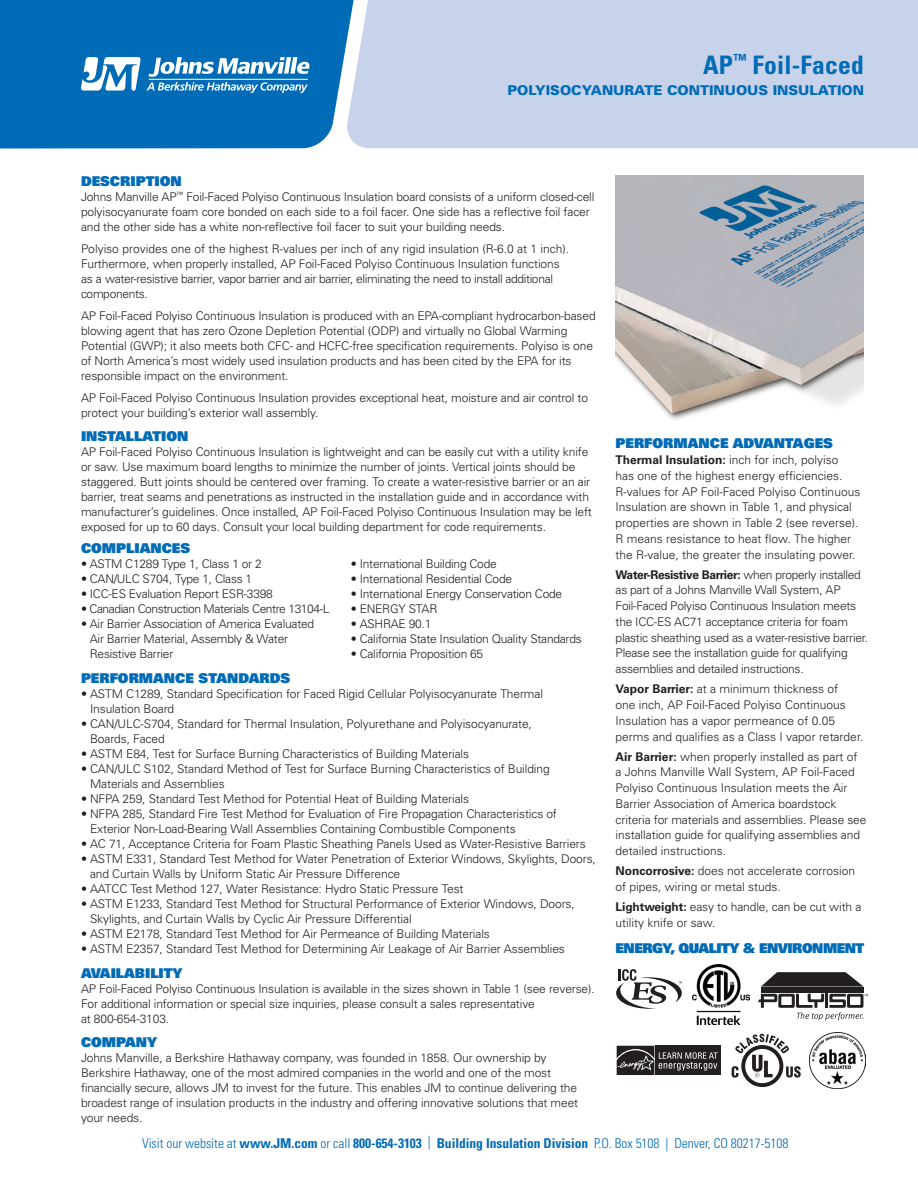
<style>
.page{position:relative;width:918px;height:1188px;background:#fff}
.page>*{position:absolute;margin:0;border:0;box-sizing:border-box;transform-origin:0 0}
.t1{font:700 condensed 25.5px "Univers";letter-spacing:.01em;color:#006bb6}
.t2{font:300 condensed 13.5px "Univers";color:#006bb6}
.t3{font:900 13.5px "Univers";color:#006bb6}
.t4{font:900 13.5px "Univers";color:#006bb6}
.t5{font:900 13.5px "Univers";letter-spacing:-.035em;color:#006bb6}
.t6{font:300 12px/15px "Univers";letter-spacing:-.01em;color:#231f20}
.t7{font:300 12px "Univers";letter-spacing:-.035em;color:#231f20}
.s1{font-weight:700}
</style>
<div class="page">
<img style="left:616px;top:176px;width:248px;height:244px">
<div style="left:0;top:0;width:346px;height:149px;background:#006bb6"></div>
<div style="left:346px;top:0;width:572px;height:148px;background:#c6d3eb"></div>
<svg style="left:81px;top:57px;width:228px;height:36px"></svg>
<hr style="left:149px;top:79px;width:159px;height:1px;background:#fff">
<svg style="left:616px;top:969px;width:66px;height:40px"></svg>
<img style="left:692px;top:964px;width:58px;height:60px">
<svg style="left:761px;top:972px;width:103px;height:15px"></svg>
<div style="left:761px;top:987px;width:103px;height:6px;background:#231f20"></div>
<svg style="left:758px;top:994px;width:110px;height:27px"></svg>
<img style="left:809px;top:1032px;width:56px;height:56px">
<svg style="left:616px;top:1045px;width:105px;height:30px"></svg>
<div style="left:656px;top:1046px;width:65px;height:29px;background:#231f20"></div>
<svg style="left:617px;top:1046px;width:101px;height:29px"></svg>
<svg style="left:741px;top:1045px;width:42px;height:42px"></svg>
<div style="left:745px;top:1049px;width:34px;height:34px;background:#fff;border-radius:50%"></div>
<svg style="left:732px;top:1034px;width:69px;height:44px"></svg>
<p class="t1" style="left:703px;top:50px;width:162px">AP<sup>™</sup> Foil-Faced</p>
<p class="t4" style="left:508px;top:82px;width:358px">POLYISOCYANURATE CONTINUOUS INSULATION</p>
<p class="t3" style="left:81px;top:173px;width:102px">DESCRIPTION</p>
<p class="t6" style="left:81px;top:190px;width:515px">Johns Manville AP<sup>™</sup> Foil-Faced Polyiso Continuous Insulation board consists of a uniform closed-cell polyisocyanurate foam core bonded on each side to a foil facer. One side has a reflective foil facer and the other side has a white non-reflective foil facer to suit your building needs.</p>
<p class="t6" style="left:81px;top:241px;width:490px">Polyiso provides one of the highest R-values per inch of any rigid insulation (R-6.0 at 1 inch).<br>Furthermore, when properly installed, AP Foil-Faced Polyiso Continuous Insulation functions as a water-resistive barrier, vapor barrier and air barrier, eliminating the need to install additional components.</p>
<p class="t6" style="left:81px;top:308px;width:516px">AP Foil-Faced Polyiso Continuous Insulation is produced with an EPA-compliant hydrocarbon-based blowing agent that has zero Ozone Depletion Potential (ODP) and virtually no Global Warming Potential (GWP); it also meets both CFC- and HCFC-free specification requirements. Polyiso is one of North America’s most widely used insulation products and has been cited by the EPA for its responsible impact on the environment.</p>
<p class="t6" style="left:81px;top:390px;width:509px">AP Foil-Faced Polyiso Continuous Insulation provides exceptional heat, moisture and air control to protect your building’s exterior wall assembly.</p>
<p class="t3" style="left:81px;top:428px;width:109px">INSTALLATION</p>
<p class="t6" style="left:81px;top:445px;width:512px">AP Foil-Faced Polyiso Continuous Insulation is lightweight and can be easily cut with a utility knife or saw. Use maximum board lengths to minimize the number of joints. Vertical joints should be staggered. Butt joints should be centered over framing. To create a water-resistive barrier or an air barrier, treat seams and penetrations as instructed in the installation guide and in accordance with manufacturer’s guidelines. Once installed, AP Foil-Faced Polyiso Continuous Insulation may be left exposed for up to 60 days. Consult your local building department for code requirements.</p>
<p class="t3" style="left:616px;top:435px;width:219px">PERFORMANCE ADVANTAGES</p>
<p class="t6" style="left:616px;top:452px;width:246px;line-height:15.8px"><span class="s1">Thermal Insulation:</span> inch for inch, polyiso<br>has one of the highest energy efficiencies.<br>R-values for AP Foil-Faced Polyiso Continuous Insulation are shown in Table 1, and physical properties are shown in Table 2 (see reverse).<br>R means resistance to heat flow. The higher the R-value, the greater the insulating power.</p>
<p class="t6" style="left:616px;top:567px;width:254px;line-height:15.8px"><span class="s1">Water-Resistive Barrier:</span> when properly installed as part of a Johns Manville Wall System, AP Foil-Faced Polyiso Continuous Insulation meets the ICC-ES AC71 acceptance criteria for foam plastic sheathing used as a water-resistive barrier.<br>Please see the installation guide for qualifying assemblies and detailed instructions.</p>
<p class="t6" style="left:616px;top:681px;width:249px;line-height:15.8px"><span class="s1">Vapor Barrier:</span> at a minimum thickness of<br>one inch, AP Foil-Faced Polyiso Continuous Insulation has a vapor permeance of 0.05 perms and qualifies as a Class I vapor retarder.</p>
<p class="t6" style="left:616px;top:748px;width:252px;line-height:15.8px"><span class="s1">Air Barrier:</span> when properly installed as part of<br>a Johns Manville Wall System, AP Foil-Faced Polyiso Continuous Insulation meets the Air Barrier Association of America boardstock criteria for materials and assemblies. Please see installation guide for qualifying assemblies and detailed instructions.</p>
<p class="t6" style="left:616px;top:863px;width:241px;line-height:15.8px"><span class="s1">Noncorrosive:</span> does not accelerate corrosion of pipes, wiring or metal studs.</p>
<p class="t6" style="left:616px;top:899px;width:247px;line-height:15.8px"><span class="s1">Lightweight:</span> easy to handle, can be cut with a utility knife or saw.</p>
<p class="t5" style="left:616px;top:939px;width:250px">ENERGY, QUALITY &amp; ENVIRONMENT</p>
<p class="t3" style="left:81px;top:540px;width:111px">COMPLIANCES</p>
<p class="t6" style="left:81px;top:557px;width:182px">• ASTM C1289 Type 1, Class 1 or 2</p>
<p class="t6" style="left:81px;top:572px;width:173px">• CAN/ULC S704, Type 1, Class 1</p>
<p class="t6" style="left:81px;top:587px;width:193px">• ICC-ES Evaluation Report ESR-3398</p>
<p class="t7" style="left:81px;top:602px;width:250px">• Canadian Construction Materials Centre 13104-L</p>
<p class="t6" style="left:90px;top:617px;width:226px;text-indent:-9px">• Air Barrier Association of America Evaluated<br>Air Barrier Material, Assembly &amp; Water<br>Resistive Barrier</p>
<p class="t6" style="left:351px;top:557px;width:148px">• International Building Code</p>
<p class="t6" style="left:351px;top:572px;width:163px">• International Residential Code</p>
<p class="t6" style="left:351px;top:587px;width:213px">• International Energy Conservation Code</p>
<p class="t6" style="left:351px;top:602px;width:88px">• ENERGY STAR</p>
<p class="t6" style="left:351px;top:617px;width:82px">• ASHRAE 90.1</p>
<p class="t6" style="left:351px;top:632px;width:232px">• California State Insulation Quality Standards</p>
<p class="t6" style="left:351px;top:647px;width:134px">• California Proposition 65</p>
<p class="t3" style="left:81px;top:669px;width:211px">PERFORMANCE STANDARDS</p>
<p class="t6" style="left:90px;top:686px;width:454px;text-indent:-9px">• ASTM C1289, Standard Specification for Faced Rigid Cellular Polyisocyanurate Thermal<br>Insulation Board</p>
<p class="t6" style="left:90px;top:716px;width:443px;text-indent:-9px">• CAN/ULC-S704, Standard for Thermal Insulation, Polyurethane and Polyisocyanurate,<br>Boards, Faced</p>
<p class="t6" style="left:81px;top:746px;width:390px">• ASTM E84, Test for Surface Burning Characteristics of Building Materials</p>
<p class="t6" style="left:90px;top:761px;width:461px;text-indent:-9px">• CAN/ULC S102, Standard Method of Test for Surface Burning Characteristics of Building<br>Materials and Assemblies</p>
<p class="t6" style="left:81px;top:791px;width:390px">• NFPA 259, Standard Test Method for Potential Heat of Building Materials</p>
<p class="t6" style="left:90px;top:806px;width:468px;text-indent:-9px">• NFPA 285, Standard Fire Test Method for Evaluation of Fire Propagation Characteristics of<br>Exterior Non-Load-Bearing Wall Assemblies Containing Combustible Components</p>
<p class="t6" style="left:81px;top:836px;width:506px">• AC 71, Acceptance Criteria for Foam Plastic Sheathing Panels Used as Water-Resistive Barriers</p>
<p class="t6" style="left:90px;top:851px;width:507px;text-indent:-9px">• ASTM E331, Standard Test Method for Water Penetration of Exterior Windows, Skylights, Doors, and Curtain Walls by Uniform Static Air Pressure Difference</p>
<p class="t6" style="left:81px;top:881px;width:384px">• AATCC Test Method 127, Water Resistance: Hydro Static Pressure Test</p>
<p class="t6" style="left:90px;top:896px;width:486px;text-indent:-9px">• ASTM E1233, Standard Test Method for Structural Performance of Exterior Windows, Doors,<br>Skylights, and Curtain Walls by Cyclic Air Pressure Differential</p>
<p class="t6" style="left:81px;top:926px;width:410px">• ASTM E2178, Standard Test Method for Air Permeance of Building Materials</p>
<p class="t6" style="left:81px;top:941px;width:485px">• ASTM E2357, Standard Test Method for Determining Air Leakage of Air Barrier Assemblies</p>
<p class="t3" style="left:81px;top:964px;width:103px">AVAILABILITY</p>
<p class="t6" style="left:81px;top:981px;width:515px">AP Foil-Faced Polyiso Continuous Insulation is available in the sizes shown in Table 1 (see reverse).<br>For additional information or special size inquiries, please consult a sales representative<br>at 800-654-3103.</p>
<p class="t3" style="left:81px;top:1034px;width:78px">COMPANY</p>
<p class="t6" style="left:81px;top:1051px;width:499px">Johns Manville, a Berkshire Hathaway company, was founded in 1858. Our ownership by Berkshire Hathaway, one of the most admired companies in the world and one of the most financially secure, allows JM to invest for the future. This enables JM to continue delivering the broadest range of insulation products in the industry and offering innovative solutions that meet your needs.</p>
<p class="t2" style="left:142px;top:1135px;width:648px">Visit our website at <span class="s1">www.JM.com</span> or call <span class="s1">800-654-3103</span> | <span class="s1">Building Insulation Division</span> P.O. Box 5108 | Denver, CO 80217-5108</p>
</div>
